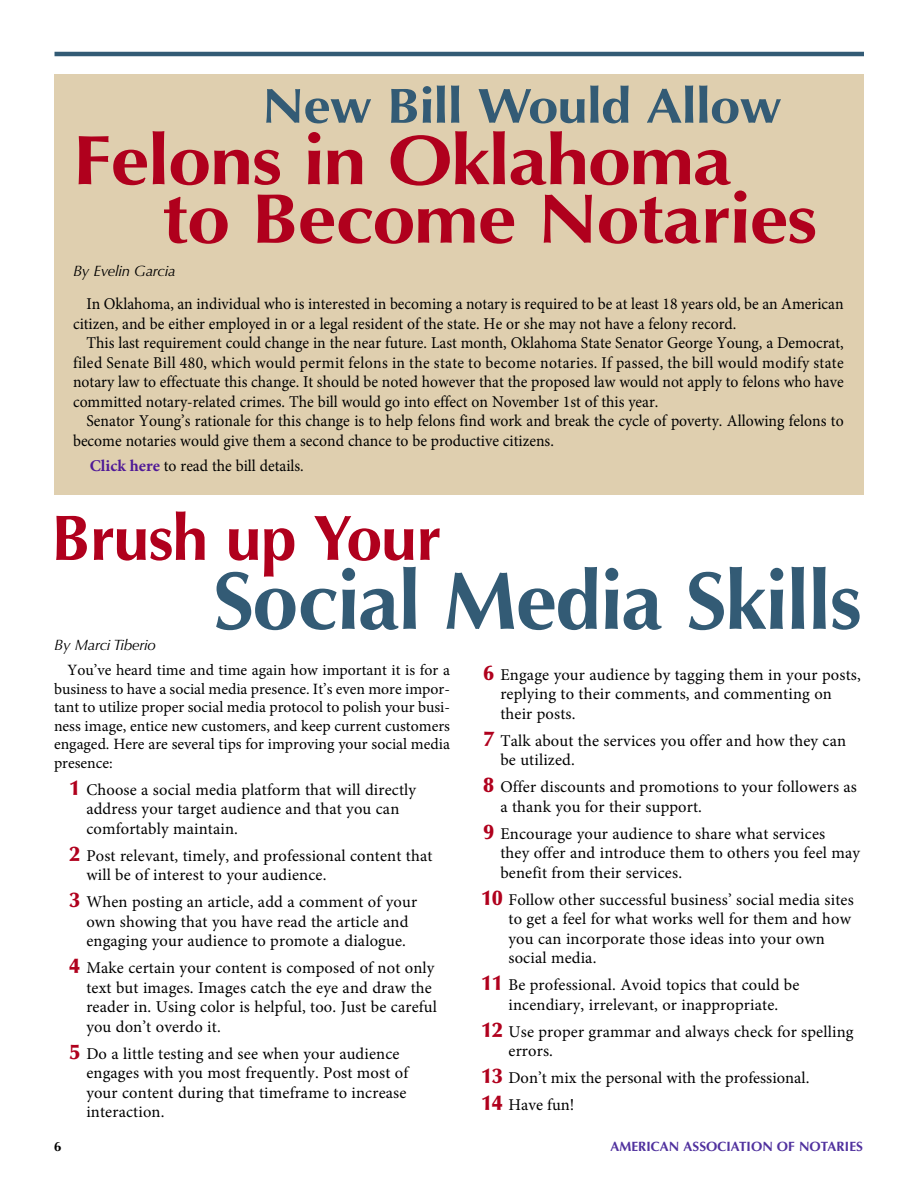
<style>
.page{position:relative;width:918px;height:1188px;background:#fff}
.page>*{position:absolute;margin:0;border:0;box-sizing:border-box;transform-origin:0 0}
.t1{font:700 82.5px "Optima";letter-spacing:-.015em;color:#335b75}
.t2{font:700 70.5px/58.5px "Optima";letter-spacing:-.015em;color:#b0001d;scale:1.1 1}
.t3{font:700 64.5px "Optima";letter-spacing:-.015em;color:#b0001d}
.t4{font:700 49.5px "Optima";letter-spacing:-.015em;color:#335b75;scale:1.1 1}
.t5{font:16.5px/19.5px "Minion Pro";letter-spacing:.01em;color:#000}
.t6{font:16.5px/19.5px "Minion Pro";letter-spacing:.01em;color:#000;scale:.95 1}
.t7{font:15.75px/18.5px "Minion Pro";color:#000;text-align:justify}
.t8{font:italic 15px "Optima";letter-spacing:-.015em;color:#000}
.t9{font:700 13.5px "Optima";color:#50319e}
.t10{font:700 13.5px "Optima";color:#000}
.s1{font-weight:700;color:#4f1997}
.s2{font-family:"Optima";font-weight:900;font-size:21px;color:#b0001d}
</style>
<div class="page">
<div style="left:54px;top:74px;width:810px;height:420px;background:#dfcfaf"></div>
<hr style="left:55px;top:52px;width:809px;height:4px;background:#335b75">
<h3 class="t4" style="left:262px;top:86px;width:474px">New Bill Would Allow</h3>
<h2 class="t2" style="left:163px;top:138px;width:596px;text-indent:-90px">Felons in Oklahoma to Become Notaries</h2>
<p class="t8" style="left:73px;top:265px;width:104px">By Evelin Garcia</p>
<p class="t6" style="left:73px;top:296px;width:813px;text-indent:13px">In Oklahoma, an individual who is interested in becoming a notary is required to be at least 18 years old, be an American citizen, and be either employed in or a legal resident of the state. He or she may not have a felony record.</p>
<p class="t6" style="left:73px;top:335px;width:813px;text-align:justify;text-indent:13px">This last requirement could change in the near future. Last month, Oklahoma State Senator George Young, a Democrat, filed Senate Bill 480, which would permit felons in the state to become notaries. If passed, the bill would modify state notary law to effectuate this change. It should be noted however that the proposed law would not apply to felons who have committed notary-related crimes. The bill would go into effect on November 1st of this year.</p>
<p class="t6" style="left:73px;top:413px;width:813px;text-indent:13px">Senator Young’s rationale for this change is to help felons find work and break the cycle of poverty. Allowing felons to become notaries would give them a second chance to be productive citizens.</p>
<p class="t6" style="left:90px;top:458px;width:227px"><span class="s1">Click here</span> to read the bill details.</p>
<h3 class="t3" style="left:51px;top:511px;width:391px">Brush up Your</h3>
<h1 class="t1" style="left:213px;top:567px;width:651px">Social Media Skills</h1>
<p class="t8" style="left:54px;top:638px;width:103px">By Marci Tiberio</p>
<p class="t7" style="left:54px;top:662px;width:398px;text-indent:13px">You’ve heard time and time again how important it is for a business to have a social media presence. It’s even more impor&shy;tant to utilize proper social media protocol to polish your busi&shy;ness image, entice new customers, and keep current customers engaged. Here are several tips for improving your social media presence:</p>
<p class="t5" style="left:86px;top:781px;width:331px;text-indent:-17px"><span class="s2">1</span> Choose a social media platform that will directly address your target audience and that you can comfortably maintain.</p>
<p class="t5" style="left:86px;top:847px;width:348px;text-indent:-17px"><span class="s2">2</span> Post relevant, timely, and professional content that will be of interest to your audience.</p>
<p class="t5" style="left:70px;top:894px;width:349px;text-align:center"><span class="s2">3</span> When posting an article, add a comment of your own showing that you have read the article and engaging your audience to promote a dialogue.</p>
<p class="t5" style="left:86px;top:960px;width:352px;text-indent:-17px"><span class="s2">4</span> Make certain your content is composed of not only text but images. Images catch the eye and draw the reader in. Using color is helpful, too. Just be careful you don’t overdo it.</p>
<p class="t5" style="left:86px;top:1045px;width:323px;text-indent:-17px"><span class="s2">5</span> Do a little testing and see when your audience engages with you most frequently. Post most of your content during that timeframe to increase interaction.</p>
<p class="t5" style="left:500px;top:666px;width:362px;text-indent:-17px"><span class="s2">6</span> Engage your audience by tagging them in your posts, replying to their comments, and commenting on their posts.</p>
<p class="t5" style="left:500px;top:732px;width:347px;text-indent:-17px"><span class="s2">7</span> Talk about the services you offer and how they can be utilized.</p>
<p class="t5" style="left:500px;top:779px;width:358px;text-indent:-17px"><span class="s2">8</span> Offer discounts and promotions to your followers as a thank you for their support.</p>
<p class="t5" style="left:500px;top:825px;width:361px;text-indent:-17px"><span class="s2">9</span> Encourage your audience to share what services<br>they offer and introduce them to others you feel may benefit from their services.</p>
<p class="t5" style="left:508px;top:891px;width:347px;text-indent:-27px"><span class="s2">10</span> Follow other successful business’ social media sites to get a feel for what works well for them and how you can incorporate those ideas into your own social media.</p>
<p class="t5" style="left:482px;top:977px;width:320px;text-align:center"><span class="s2">11</span> Be professional. Avoid topics that could be incendiary, irrelevant, or inappropriate.</p>
<p class="t5" style="left:508px;top:1023px;width:347px;text-indent:-27px"><span class="s2">12</span> Use proper grammar and always check for spelling errors.</p>
<p class="t5" style="left:482px;top:1066px;width:329px;line-height:27px"><span class="s2">13</span> Don’t mix the personal with the professional.<br><span class="s2">14</span> Have fun!</p>
<p class="t10" style="left:54px;top:1141px;width:9px">6</p>
<p class="t9" style="left:610px;top:1141px;width:254px">AMERICAN ASSOCIATION OF NOTARIES</p>
</div>
